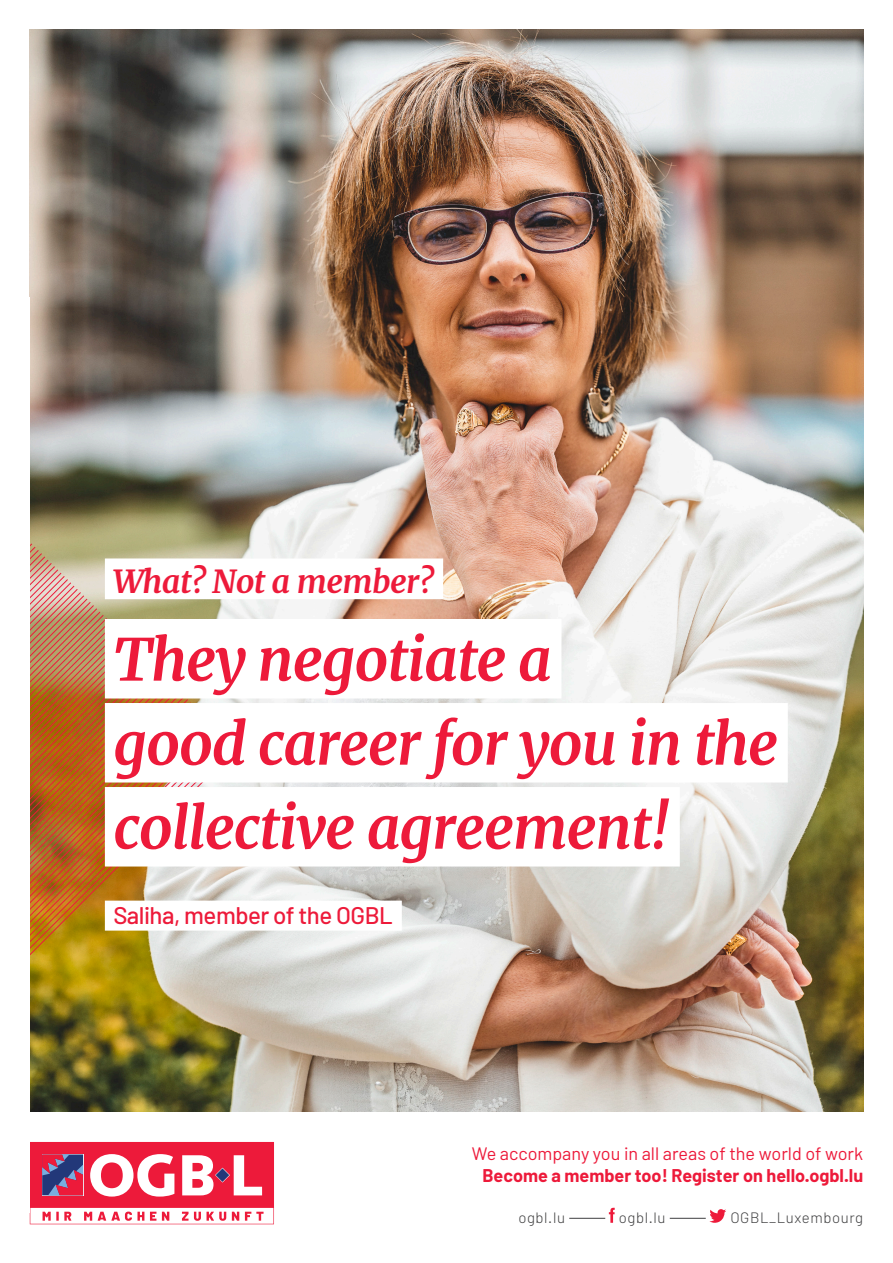
<style>
.page{position:relative;width:893px;height:1263px;background:#fff}
.page>*{position:absolute;margin:0;border:0;box-sizing:border-box;transform-origin:0 0}
.t1{font:italic 700 57.9px "Merriweather";letter-spacing:-.02em;color:#ed1a3a}
.t2{font:italic 700 31.95px "Merriweather";letter-spacing:-.02em;color:#ed1a3a}
.t3{font:500 24px "Barlow";letter-spacing:-.02em;color:#ed1a3a}
.t4{font:18px "Barlow";color:#ed1a3a}
.t5{font:700 18px "Barlow";color:#ed1a3a}
.t6{font:300 15px "Barlow";letter-spacing:.04em;color:#3e3e3f}
</style>
<div class="page">
<svg style="left:30px;top:1142px;width:244px;height:82px"></svg>
<hr style="left:569px;top:1218px;width:36px;height:1px;background:#3e3e3f">
<hr style="left:670px;top:1218px;width:36px;height:1px;background:#3e3e3f">
<svg style="left:609px;top:1208px;width:6px;height:15px"></svg>
<svg style="left:709px;top:1209px;width:17px;height:14px"></svg>
<img style="left:29px;top:30px;width:834px;height:1081px">
<img style="left:30px;top:312px;width:207px;height:872px">
<div style="left:0;top:298px;width:30px;height:915px;background:#fff"></div>
<div style="left:105px;top:619px;width:456px;height:79px;background:#fff"></div>
<div style="left:105px;top:703px;width:683px;height:79px;background:#fff"></div>
<div style="left:105px;top:787px;width:575px;height:79px;background:#fff"></div>
<div style="left:105px;top:901px;width:297px;height:30px;background:#fff"></div>
<div style="left:105px;top:558px;width:338px;height:41px;background:#fff"></div>
<p class="t2" style="left:113px;top:559px;width:322px">What? Not a member?</p>
<p class="t1" style="left:113px;top:620px;width:440px">They negotiate a</p>
<p class="t1" style="left:113px;top:704px;width:666px">good career for you in the</p>
<p class="t1" style="left:113px;top:788px;width:558px">collective agreement!</p>
<p class="t3" style="left:113px;top:900px;width:281px">Saliha, member of the OGBL</p>
<p class="t4" style="left:472px;top:1142px;width:393px">We accompany you in all areas of the world of work</p>
<p class="t5" style="left:482px;top:1164px;width:382px">Become a member too! Register on hello.ogbl.lu</p>
<p class="t6" style="left:518px;top:1208px;width:48px">ogbl.lu</p>
<p class="t6" style="left:619px;top:1208px;width:48px">ogbl.lu</p>
<p class="t6" style="left:730px;top:1208px;width:134px">OGBL_Luxembourg</p>
</div>
